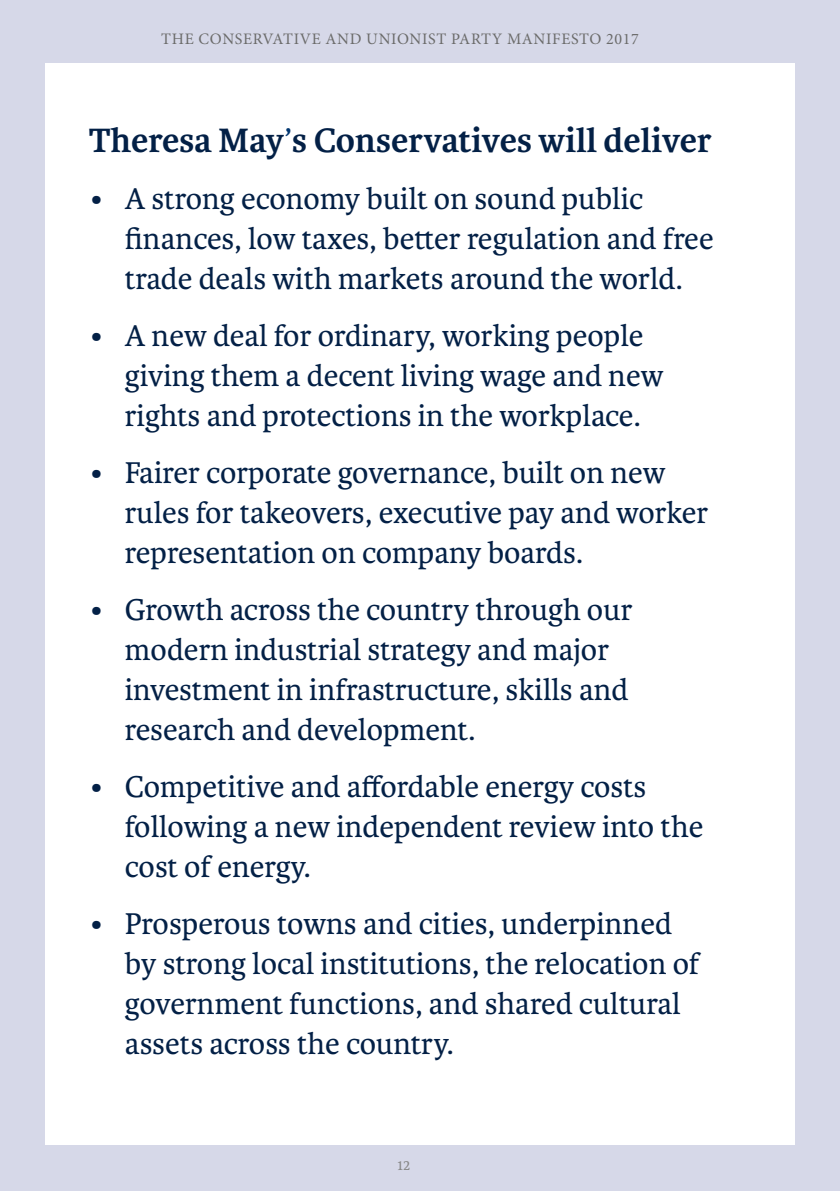
<style>
.page{position:relative;width:840px;height:1191px;background:#fff}
.page>*{position:absolute;margin:0;border:0;box-sizing:border-box;transform-origin:0 0}
.t1{font:700 36px "Karmina";color:#032046}
.t2{font:32px/40px "Karmina";color:#032046}
.t3{font:16px "Minion Pro";letter-spacing:.04em;color:#6b6b6a}
.t4{font:14px "Karmina";color:#878787}
.s1{font-weight:400;color:#013670}
</style>
<div class="page">
<div style="left:0;top:0;width:839px;height:1191px;background:#d6d8e8"></div>
<div style="left:45px;top:63px;width:749px;height:1081px;background:#fff"></div>
<p class="t3" style="left:161px;top:28px;width:479px">THE CONSERVATIVE AND UNIONIST PARTY MANIFESTO 2017</p>
<p class="t1" style="left:89px;top:120px;width:624px">Theresa May<span class="s1">’</span>s Conservatives will deliver</p>
<p class="t2" style="left:125px;top:179px;width:590px;text-indent:-34px">• A strong economy built on sound public finances, low taxes, better regulation and free trade deals with markets around the world.</p>
<p class="t2" style="left:125px;top:316px;width:540px;text-indent:-34px">• A new deal for ordinary, working people giving them a decent living wage and new rights and protections in the workplace.</p>
<p class="t2" style="left:125px;top:453px;width:584px;text-indent:-34px">• Fairer corporate governance, built on new rules for takeovers, executive pay and worker representation on company boards.</p>
<p class="t2" style="left:125px;top:590px;width:509px;text-indent:-34px">• Growth across the country through our modern industrial strategy and major investment in infrastructure, skills and research and development.</p>
<p class="t2" style="left:125px;top:767px;width:579px;text-indent:-34px">• Competitive and affordable energy costs following a new independent review into the cost of energy.</p>
<p class="t2" style="left:125px;top:904px;width:576px;text-indent:-34px">• Prosperous towns and cities, underpinned by strong local institutions, the relocation of government functions, and shared cultural assets across the country.</p>
<p class="t4" style="left:397px;top:1158px;width:14px">12</p>
</div>
